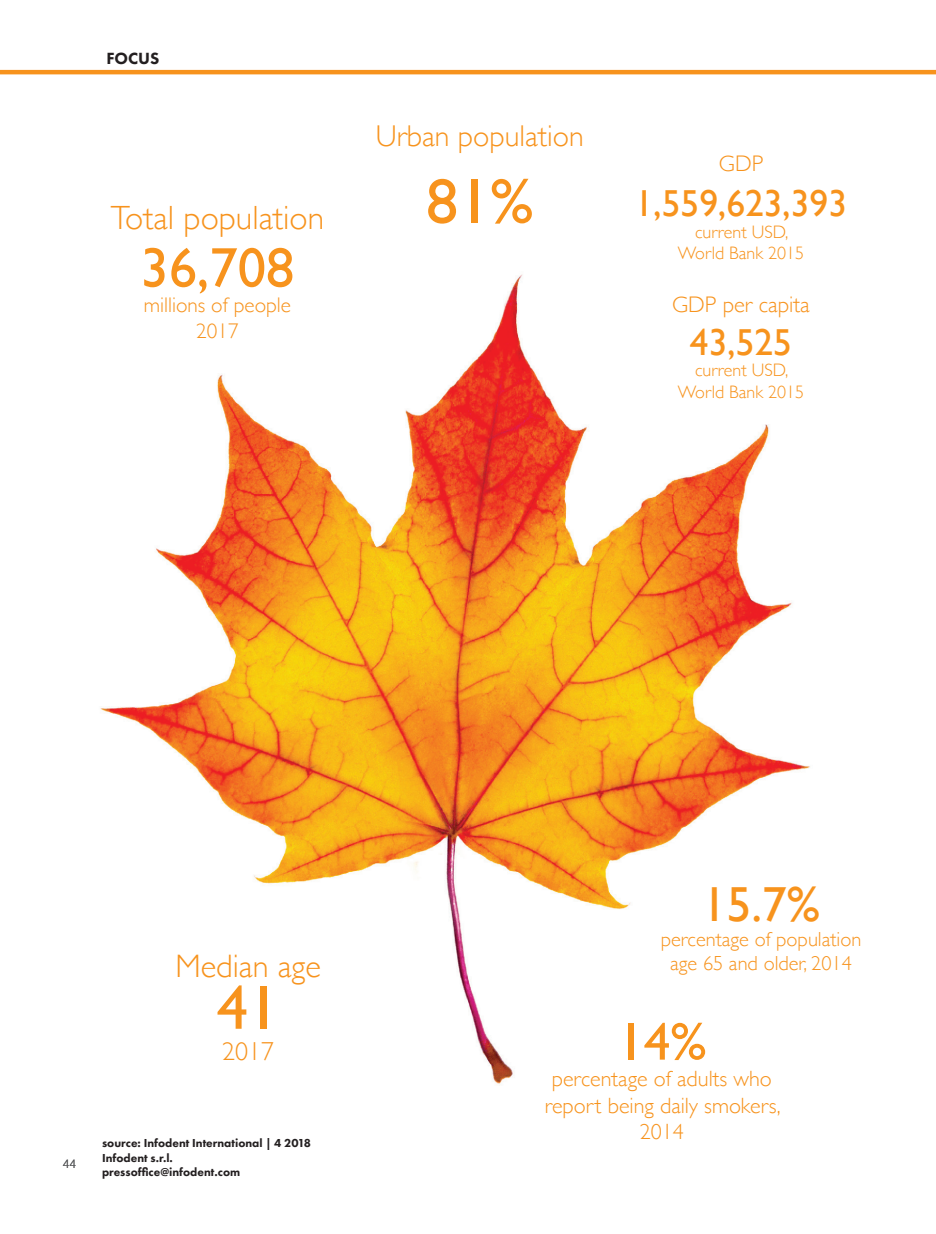
<style>
.page{position:relative;width:936px;height:1234px;background:#fff}
.page>*{position:absolute;margin:0;border:0;box-sizing:border-box;transform-origin:0 0}
.t1{font:64.05px "Gill Sans";color:#f7931d}
.t2{font:62.7px "Gill Sans";color:#f7931d}
.t3{font:56.4px "Gill Sans";color:#f7931d}
.t4{font:53.25px "Gill Sans";color:#f7931d}
.t5{font:49.2px "Gill Sans";color:#f7931d}
.t6{font:37.5px "Gill Sans";color:#f7931d}
.t7{font:300 33.6px "Gill Sans";color:#f7931d}
.t8{font:300 32.4px "Gill Sans";color:#f7931d}
.t9{font:300 30px "Gill Sans";color:#f7931d}
.t10{font:300 25.95px "Gill Sans";color:#f7931d}
.t11{font:300 22.5px "Gill Sans";color:#f7931d}
.t12{font:300 22.05px/26.4px "Gill Sans";color:#f7931d;text-align:center}
.t13{font:300 21.15px/25.3px "Gill Sans";color:#f7931d;text-align:center}
.t14{font:300 20.4px/24.5px "Gill Sans";color:#f7931d;text-align:center}
.t15{font:300 18px/21.6px "Gill Sans";color:#f7931d;text-align:center}
.t16{font:800 16.8px "Futura PT";color:#231f20}
.t17{font:800 12px/14.4px "Futura PT";color:#231f20}
.t18{font:300 12px "Helvetica";color:#57585a}
</style>
<div class="page">
<img style="left:100px;top:274px;width:710px;height:810px">
<hr style="left:0;top:70px;width:935px;height:4px;background:#f7931d">
<h3 class="t16" style="left:106px;top:48px;width:55px">FOCUS</h3>
<h3 class="t7" style="left:111px;top:191px;width:215px">Total population</h3>
<h3 class="t3" style="left:141px;top:234px;width:155px">36,708</h3>
<h3 class="t13" style="left:144px;top:291px;width:149px">millions of people<br>2017</h3>
<h3 class="t9" style="left:376px;top:113px;width:209px">Urban population</h3>
<h1 class="t1" style="left:426px;top:164px;width:109px">81%</h1>
<h3 class="t11" style="left:718px;top:146px;width:46px">GDP</h3>
<h3 class="t6" style="left:634px;top:181px;width:214px">1,559,623,393</h3>
<h3 class="t15" style="left:678px;top:220px;width:128px">current USD,<br>World Bank 2015</h3>
<h3 class="t11" style="left:672px;top:287px;width:139px">GDP per capita</h3>
<h3 class="t6" style="left:690px;top:320px;width:103px">43,525</h3>
<h3 class="t15" style="left:678px;top:358px;width:128px">current USD,<br>World Bank 2015</h3>
<h3 class="t8" style="left:175px;top:940px;width:147px">Median age</h3>
<h2 class="t2" style="left:217px;top:970px;width:64px">41</h2>
<h3 class="t10" style="left:222px;top:1030px;width:53px">2017</h3>
<p class="t18" style="left:63px;top:1153px;width:15px">44</p>
<p class="t17" style="left:102px;top:1135px;width:210px">source: Infodent International | 4 2018<br>Infodent s.r.l. pressoffice@infodent.com</p>
<h3 class="t5" style="left:702px;top:875px;width:119px">15.7%</h3>
<h3 class="t14" style="left:660px;top:925px;width:202px">percentage of population age 65 and older, 2014</h3>
<h3 class="t4" style="left:617px;top:1010px;width:91px">14%</h3>
<h3 class="t12" style="left:544px;top:1064px;width:237px">percentage of adults who report being daily smokers,<br>2014</h3>
</div>
